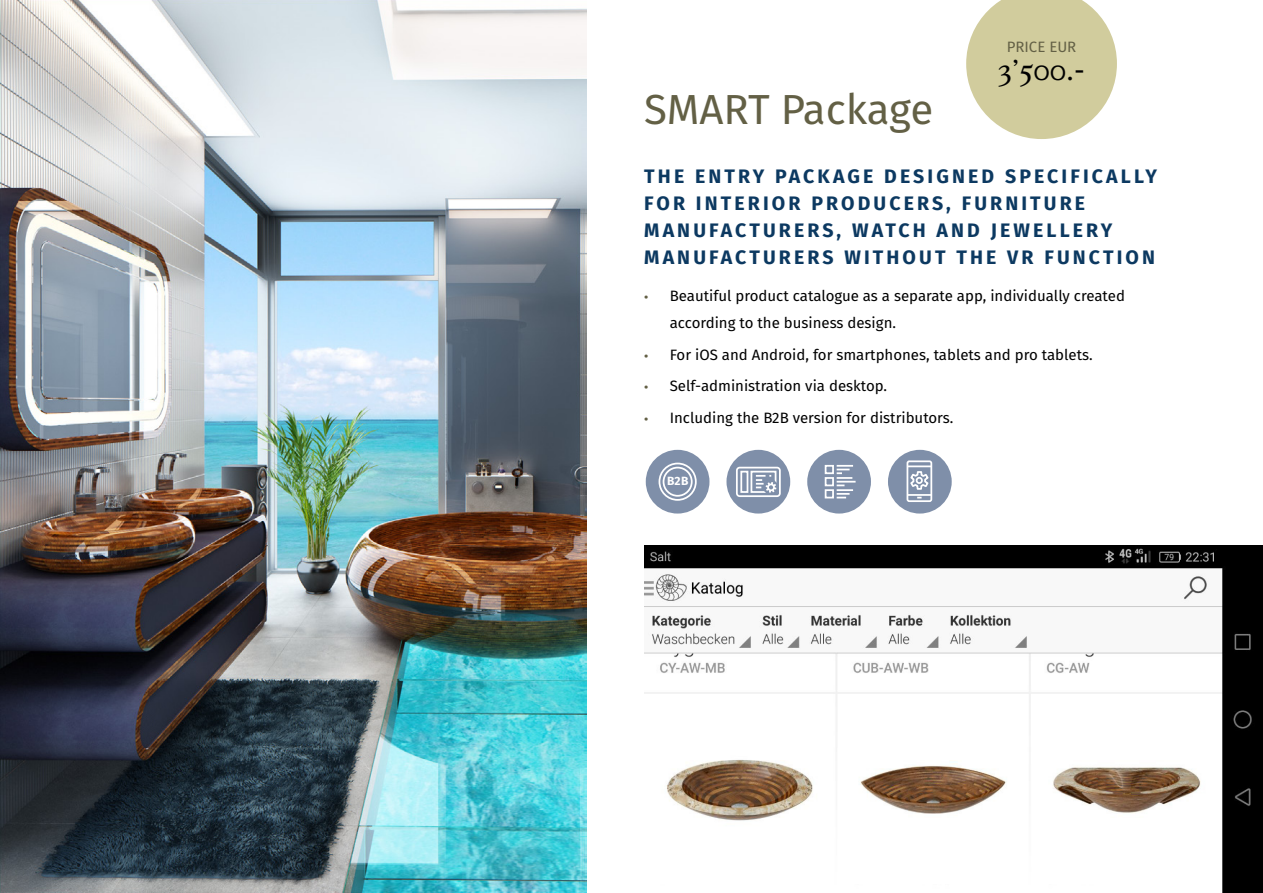
<style>
.page{position:relative;width:1263px;height:893px;background:#fff}
.page>*{position:absolute;margin:0;border:0;box-sizing:border-box;transform-origin:0 0}
.t1{font:42px "Fira Sans";letter-spacing:-.01em;color:#636045}
.t2{font:28.5px "Octava OSC";color:#000}
.t3{font:700 19.5px/27px "Fira Sans";letter-spacing:.16em;color:#0c3961}
.t4{font:15px/27px "Fira Sans";color:#000}
.t5{font:15px "Fira Sans";color:#636045}
.t6{font:700 12px "Fira Sans";color:#fff}
.s1{font-family:"Myriad Pro";color:#636045}
</style>
<div class="page">
<img style="left:0;top:0;width:586px;height:893px">
<img style="left:644px;top:545px;width:619px;height:348px">
<div style="left:646px;top:450px;width:63px;height:64px;background:#7f8fa9;border-radius:50%"></div>
<div style="left:663px;top:467px;width:30px;height:30px;border:2px solid #fff;border-radius:50%"></div>
<div style="left:658px;top:463px;width:39px;height:38px;border:2px solid #fff;border-radius:50%"></div>
<div style="left:726px;top:450px;width:64px;height:64px;background:#7f8fa9;border-radius:50%"></div>
<div style="left:740px;top:471px;width:8px;height:22px;border:2px solid #fff"></div>
<div style="left:750px;top:471px;width:26px;height:22px;border:2px solid #fff"></div>
<svg style="left:756px;top:475px;width:20px;height:18px"></svg>
<div style="left:736px;top:467px;width:45px;height:30px;border:2px solid #fff;border-radius:3px"></div>
<div style="left:807px;top:450px;width:64px;height:64px;background:#7f8fa9;border-radius:50%"></div>
<div style="left:825px;top:465px;width:9px;height:9px;border:2px solid #fff"></div>
<div style="left:825px;top:477px;width:9px;height:9px;border:2px solid #fff"></div>
<div style="left:825px;top:489px;width:9px;height:9px;border:2px solid #fff"></div>
<svg style="left:837px;top:465px;width:18px;height:33px"></svg>
<div style="left:888px;top:450px;width:64px;height:64px;background:#7f8fa9;border-radius:50%"></div>
<svg style="left:910px;top:471px;width:19px;height:19px"></svg>
<div style="left:906px;top:460px;width:26px;height:42px;border:2px solid #fff;border-radius:2px"></div>
<hr style="left:907px;top:494px;width:24px;height:2px;background:#fff">
<hr style="left:907px;top:465px;width:24px;height:2px;background:#fff">
<svg style="left:966px;top:0;width:151px;height:139px"></svg>
<p class="t5" style="left:1007px;top:36px;width:71px">PRICE EUR</p>
<h2 class="t2" style="left:998px;top:55px;width:89px">3’500.-</h2>
<h1 class="t1" style="left:644px;top:78px;width:291px">SMART Package</h1>
<h3 class="t3" style="left:644px;top:161px;width:514px">THE ENTRY PACKAGE DESIGNED SPECIFICALLY FOR INTERIOR PRODUCERS, FURNITURE MANUFACTURERS, WATCH AND JEWELLERY MANUFACTURERS WITHOUT THE VR FUNCTION</h3>
<p class="t4" style="left:670px;top:282px;width:457px;text-indent:-26px"><span class="s1">•</span> Beautiful product catalogue as a separate app, individually created according to the business design.</p>
<p class="t4" style="left:644px;top:341px;width:450px"><span class="s1">•</span> For iOS and Android, for smartphones, tablets and pro tablets.</p>
<p class="t4" style="left:644px;top:372px;width:244px"><span class="s1">•</span> Self-administration via desktop.</p>
<p class="t4" style="left:644px;top:404px;width:311px"><span class="s1">•</span> Including the B2B version for distributors.</p>
<p class="t6" style="left:667px;top:471px;width:23px">B2B</p>
</div>
